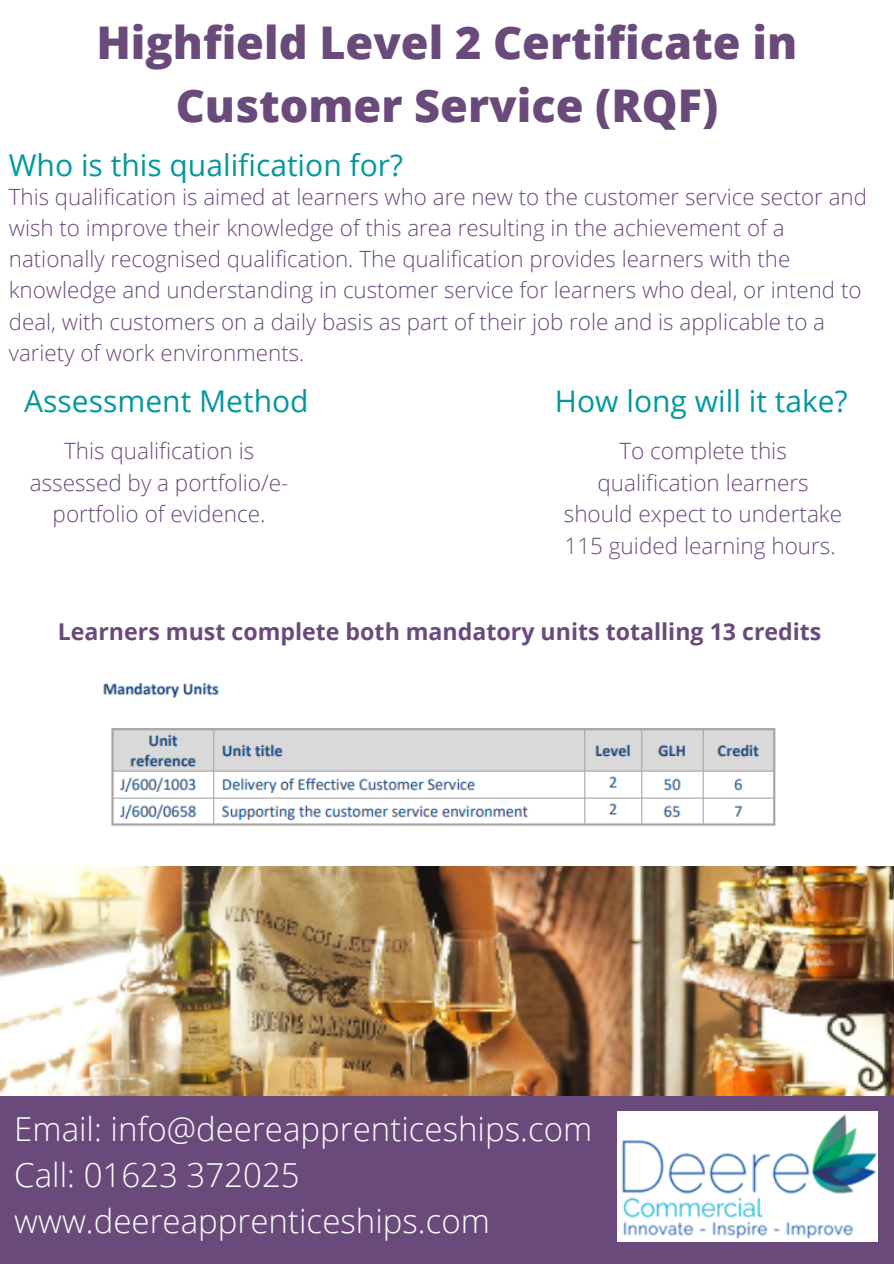
<style>
.page{position:relative;width:894px;height:1264px;background:#fff}
.page>*{position:absolute;margin:0;border:0;box-sizing:border-box;transform-origin:0 0}
.t1{font:800 45px/63px "Open Sans";color:#6a4a7b;text-align:center}
.t2{font:300 33px "Open Sans";color:#fcfdfd}
.t3{font:30px "Open Sans";color:#03989e}
.t4{font:700 23.1px "Open Sans";color:#6a4a7b}
.t5{font:300 22.5px/31.5px "Open Sans";color:#6a4a7b;text-align:center}
.t6{font:300 22.35px/31.3px "Open Sans";color:#6a4a7b}
</style>
<div class="page">
<img style="left:0;top:866px;width:893px;height:230px">
<div style="left:0;top:1096px;width:893px;height:167px;background:#6a4a7b"></div>
<img style="left:103px;top:683px;width:673px;height:143px">
<img style="left:617px;top:1111px;width:260px;height:130px">
<p class="t1" style="left:96px;top:10px;width:702px">Highfield Level 2 Certificate in<br>Customer Service (RQF)</p>
<p class="t3" style="left:9px;top:144px;width:395px">Who is this qualification for?</p>
<p class="t6" style="left:9px;top:180px;width:859px">This qualification is aimed at learners who are new to the customer service sector and wish to improve their knowledge of this area resulting in the achievement of a nationally recognised qualification. The qualification provides learners with the knowledge and understanding in customer service for learners who deal, or intend to deal, with customers on a daily basis as part of their job role and is applicable to a variety of work environments.</p>
<p class="t3" style="left:24px;top:380px;width:286px">Assessment Method</p>
<p class="t5" style="left:30px;top:434px;width:260px">This qualification is assessed by a portfolio/e&shy;portfolio of evidence.</p>
<p class="t3" style="left:555px;top:380px;width:294px">How long will it take?</p>
<p class="t5" style="left:563px;top:434px;width:280px">To complete this qualification learners should expect to undertake<br>115 guided learning hours.</p>
<p class="t4" style="left:58px;top:615px;width:765px">Learners must complete both mandatory units totalling 13 credits</p>
<p class="t2" style="left:14px;top:1105px;width:579px">Email: info@deereapprenticeships.com</p>
<p class="t2" style="left:14px;top:1151px;width:287px">Call: 01623 372025</p>
<p class="t2" style="left:14px;top:1197px;width:477px">www.deereapprenticeships.com</p>
</div>
